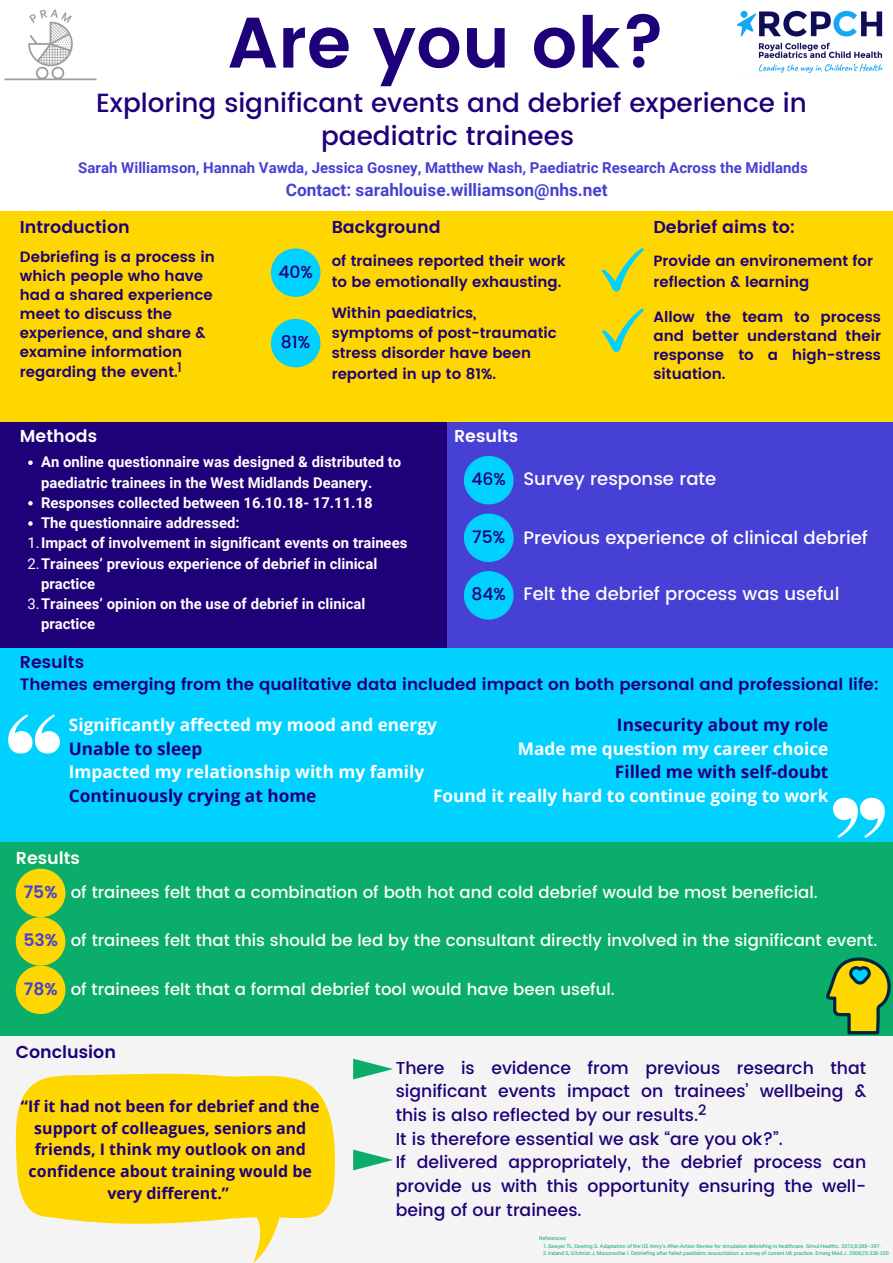
<style>
.page{position:relative;width:893px;height:1263px;background:#fff}
.page>*{position:absolute;margin:0;border:0;box-sizing:border-box;transform-origin:0 0}
.t1{font:600 71.25px "Poppins";color:#1e0078}
.t2{font:500 26.25px/33.8px "Poppins";color:#1e0078;text-align:center}
.t3{font:500 18px "Poppins";color:#fff}
.t4{font:500 17.25px/23.6px "Poppins";color:#1e0078;text-align:justify}
.t5{font:700 17.25px "Open Sans";color:#fff}
.t6{font:700 17.25px "Open Sans";color:#1e0078}
.t7{font:600 17.25px "Poppins";color:#1e0078}
.t8{font:700 17.25px "Roboto";color:#4740d4}
.t9{font:600 17.25px "Poppins";color:#fff}
.t10{font:500 17.17px "Poppins";color:#1e0078}
.t11{font:600 17.17px "Poppins";color:#4740d4}
.t12{font:500 16.5px "Poppins";color:#fff}
.t13{font:600 16.5px "Poppins";color:#1e0078}
.t14{font:700 15.98px/22px "Open Sans";color:#1e0078;text-align:center}
.t15{font:700 15px "Roboto";color:#4740d4}
.t16{font:600 14.92px/19.1px "Poppins";color:#1e0078}
.t17{font:700 14.85px/20.2px "Roboto";color:#fff}
.t18{font:600 14.85px/20.2px "Poppins";color:#1e0078}
.t19{font:500 14.48px "Poppins";color:#1e0078}
.t20{font:500 13.5px "Poppins";color:#1e0078}
.t21{font:5.25px "Roboto";color:#0aad69}
.s1{font-weight:400}
</style>
<div class="page">
<div style="left:447px;top:408px;width:446px;height:241px;background:#4740d4"></div>
<div style="left:0;top:408px;width:446px;height:241px;background:#1e0078"></div>
<div style="left:0;top:649px;width:893px;height:193px;background:#00d1ff"></div>
<div style="left:0;top:1035px;width:893px;height:228px;background:#f4f4f4"></div>
<div style="left:0;top:842px;width:893px;height:194px;background:#0aad69"></div>
<div style="left:0;top:212px;width:893px;height:210px;background:#ffd700"></div>
<img style="left:737px;top:10px;width:146px;height:63px">
<img style="left:4px;top:9px;width:93px;height:71px">
<svg style="left:271px;top:248px;width:49px;height:49px"></svg>
<svg style="left:271px;top:319px;width:49px;height:48px"></svg>
<svg style="left:464px;top:456px;width:49px;height:48px"></svg>
<svg style="left:8px;top:714px;width:52px;height:39px"></svg>
<svg style="left:833px;top:798px;width:51px;height:40px"></svg>
<svg style="left:464px;top:513px;width:49px;height:49px"></svg>
<svg style="left:464px;top:571px;width:49px;height:48px"></svg>
<svg style="left:601px;top:248px;width:43px;height:44px"></svg>
<svg style="left:601px;top:308px;width:43px;height:44px"></svg>
<svg style="left:16px;top:1073px;width:319px;height:190px;fill:#ffd700"></svg>
<svg style="left:353px;top:1059px;width:40px;height:20px"></svg>
<svg style="left:353px;top:1149px;width:40px;height:21px"></svg>
<svg style="left:16px;top:869px;width:49px;height:145px"></svg>
<svg style="left:826px;top:957px;width:65px;height:78px"></svg>
<svg style="left:28px;top:460px;width:5px;height:5px"></svg>
<svg style="left:28px;top:501px;width:5px;height:4px"></svg>
<svg style="left:28px;top:521px;width:5px;height:5px"></svg>
<p class="t1" style="left:228px;top:1px;width:439px">Are you ok?</p>
<p class="t2" style="left:96px;top:86px;width:712px">Exploring significant events and debrief experience in paediatric trainees</p>
<p class="t15" style="left:78px;top:159px;width:731px">Sarah Williamson, Hannah Vawda, Jessica Gosney, Matthew Nash, Paediatric Research Across the Midlands</p>
<p class="t8" style="left:286px;top:180px;width:323px">Contact: sarahlouise.williamson@nhs.net</p>
<p class="t7" style="left:20px;top:217px;width:111px">Introduction</p>
<p class="t7" style="left:332px;top:217px;width:110px">Background</p>
<p class="t18" style="left:332px;top:251px;width:236px">of trainees reported their work to be emotionally exhausting.</p>
<p class="t18" style="left:332px;top:302px;width:227px">Within paediatrics, symptoms of post-traumatic stress disorder have been reported in up to 81%.</p>
<p class="t16" style="left:653px;top:307px;width:229px;text-align:justify">Allow the team to process and better understand their response to a high-stress situation.</p>
<p class="t7" style="left:653px;top:217px;width:143px">Debrief aims to:</p>
<p class="t18" style="left:653px;top:251px;width:221px">Provide an environement for reflection &amp; learning</p>
<p class="t16" style="left:20px;top:247px;width:196px">Debriefing is a process in which people who have had a shared experience meet to discuss the experience, and share &amp; examine information regarding the event.</p>
<p class="t10" style="left:278px;top:262px;width:36px">40%</p>
<p class="t10" style="left:281px;top:332px;width:31px">81%</p>
<p class="t20" style="left:177px;top:359px;width:6px">1</p>
<p class="t9" style="left:20px;top:426px;width:79px">Methods</p>
<p class="t9" style="left:454px;top:426px;width:66px">Results</p>
<p class="t17" style="left:41px;top:452px;width:362px">An online questionnaire was designed &amp; distributed to paediatric trainees in the West Midlands Deanery.</p>
<p class="t17" style="left:41px;top:492px;width:333px">Responses collected between 16.10.18- 17.11.18</p>
<p class="t17" style="left:41px;top:513px;width:200px">The questionnaire addressed:</p>
<p class="t17" style="left:27px;top:533px;width:381px"><span class="s1">1.</span>Impact of involvement in significant events on trainees</p>
<p class="t17" style="left:41px;top:553px;width:338px;text-indent:-14px"><span class="s1">2.</span>Trainees’ previous experience of debrief in clinical practice</p>
<p class="t17" style="left:41px;top:594px;width:326px;text-indent:-14px"><span class="s1">3.</span>Trainees’ opinion on the use of debrief in clinical practice</p>
<p class="t10" style="left:471px;top:469px;width:36px">46%</p>
<p class="t10" style="left:472px;top:527px;width:35px">75%</p>
<p class="t10" style="left:471px;top:584px;width:36px">84%</p>
<p class="t3" style="left:523px;top:468px;width:194px">Survey response rate</p>
<p class="t3" style="left:523px;top:527px;width:346px">Previous experience of clinical debrief</p>
<p class="t3" style="left:523px;top:584px;width:317px">Felt the debrief process was useful</p>
<p class="t7" style="left:20px;top:652px;width:66px">Results</p>
<p class="t13" style="left:20px;top:674px;width:860px">Themes emerging from the qualitative data included impact on both personal and professional life:</p>
<p class="t5" style="left:69px;top:712px;width:369px">Significantly affected my mood and energy</p>
<p class="t6" style="left:69px;top:736px;width:135px">Unable to sleep</p>
<p class="t5" style="left:69px;top:760px;width:357px">Impacted my relationship with my family</p>
<p class="t6" style="left:69px;top:783px;width:249px">Continuously crying at home</p>
<p class="t6" style="left:617px;top:712px;width:213px">Insecurity about my role</p>
<p class="t5" style="left:518px;top:736px;width:312px">Made me question my career choice</p>
<p class="t6" style="left:615px;top:760px;width:215px">Filled me with self-doubt</p>
<p class="t5" style="left:433px;top:783px;width:397px">Found it really hard to continue going to work</p>
<p class="t9" style="left:16px;top:847px;width:66px">Results</p>
<p class="t11" style="left:24px;top:882px;width:35px">75%</p>
<p class="t11" style="left:23px;top:930px;width:36px">53%</p>
<p class="t11" style="left:24px;top:979px;width:35px">78%</p>
<p class="t12" style="left:71px;top:882px;width:748px">of trainees felt that a combination of both hot and cold debrief would be most beneficial.</p>
<p class="t12" style="left:71px;top:931px;width:808px">of trainees felt that this should be led by the consultant directly involved in the significant event.</p>
<p class="t12" style="left:71px;top:979px;width:545px">of trainees felt that a formal debrief tool would have been useful.</p>
<p class="t7" style="left:16px;top:1042px;width:102px">Conclusion</p>
<p class="t4" style="left:396px;top:1056px;width:472px">There is evidence from previous research that significant events impact on trainees’ wellbeing &amp; this is also reflected by our results.</p>
<p class="t4" style="left:396px;top:1127px;width:389px">It is therefore essential we ask “are you ok?”.</p>
<p class="t4" style="left:396px;top:1150px;width:472px">If delivered appropriately, the debrief process can provide us with this opportunity ensuring the well&shy;being of our trainees.</p>
<p class="t14" style="left:21px;top:1094px;width:300px">“If it had not been for debrief and the support of colleagues, seniors and friends, I think my outlook on and confidence about training would be very different.”</p>
<p class="t19" style="left:698px;top:1101px;width:10px">2</p>
<p class="t21" style="left:539px;top:1235px;width:29px">References:</p>
<p class="t21" style="left:543px;top:1243px;width:339px">1.Sawyer TL, Deering S. Adaptation of the US Army's After-Action Review for simulation debriefing in healthcare. Simul Healthc. 2013;8:388–397.</p>
<p class="t21" style="left:543px;top:1250px;width:347px">2.Ireland S, Gilchrist J, Maconochie I. Debriefing after failed paediatric resuscitation: a survey of current UK practice. Emerg Med J. 2008;25:328-330</p>
</div>
